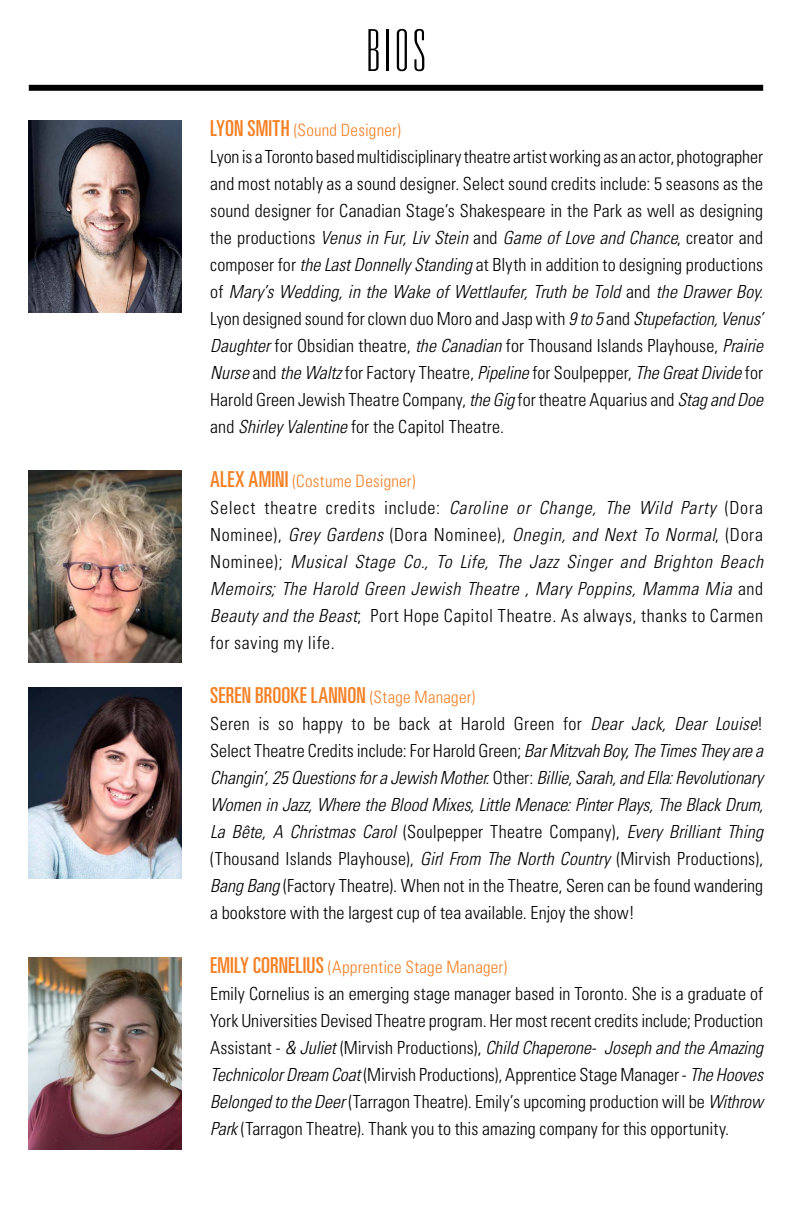
<style>
.page{position:relative;width:792px;height:1224px;background:#fff}
.page>*{position:absolute;margin:0;border:0;box-sizing:border-box;transform-origin:0 0}
.t1{font:100 ultra-condensed 58px "Univers";color:#000}
.t2{font:ultra-condensed 22px "Univers LT Std";letter-spacing:.005em;color:#f58025}
.t3{font:300 condensed 18px/27px "Univers LT Std";letter-spacing:.005em;color:#000;text-align:justify}
.t4{font:italic 300 condensed 18px/27px "Univers LT Std";letter-spacing:.03em;color:#000;text-align:justify}
.t5{font:300 condensed 17px "Univers";letter-spacing:.015em;color:#f58025}
.s1{font-family:"Univers LT Std";font-weight:400;font-stretch:ultra-condensed;font-size:22px}
.s2{font-style:italic}
.s3{font-style:normal}
.s4{font-family:"Univers";font-weight:300;font-stretch:condensed;font-size:17px}
</style>
<div class="page">
<div style="left:29px;top:85px;width:734px;height:6px;background:#000"></div>
<img style="left:29px;top:120px;width:152px;height:192px">
<img style="left:29px;top:471px;width:152px;height:191px">
<img style="left:29px;top:687px;width:152px;height:192px">
<img style="left:29px;top:958px;width:152px;height:191px">
<h1 class="t1" style="left:367px;top:21px;width:60px">BIOS</h1>
<p class="t5" style="left:210px;top:120px;width:192px"><span class="s1">LYON SMITH</span> (Sound Designer)</p>
<p class="t3" style="left:210px;top:144px;width:555px">Lyon is a Toronto based multidisciplinary theatre artist working as an actor, photographer and most notably as a sound designer. Select sound credits include: 5 seasons as the sound designer for Canadian Stage’s Shakespeare in the Park as well as designing the productions <span class="s2">Venus in Fur, Liv Stein</span> and <span class="s2">Game of Love and Chance</span>, creator and composer for <span class="s2">the Last Donnelly Standing</span> at Blyth in addition to designing productions of <span class="s2">Mary’s Wedding, in the Wake of Wettlaufer, Truth be Told</span> and <span class="s2">the Drawer Boy</span>.<br>Lyon designed sound for clown duo Moro and Jasp with <span class="s2">9 to 5</span> and <span class="s2">Stupefaction, Venus’ Daughter</span> for Obsidian theatre, <span class="s2">the Canadian</span> for Thousand Islands Playhouse, <span class="s2">Prairie Nurse</span> and <span class="s2">the Waltz</span> for Factory Theatre, <span class="s2">Pipeline</span> for Soulpepper, <span class="s2">The Great Divide</span> for Harold Green Jewish Theatre Company, <span class="s2">the Gig</span> for theatre Aquarius and <span class="s2">Stag and Doe </span>and <span class="s2">Shirley Valentine</span> for the Capitol Theatre.</p>
<p class="t5" style="left:210px;top:471px;width:207px"><span class="s1">ALEX AMINI</span> (Costume Designer)</p>
<p class="t4" style="left:210px;top:495px;width:555px"><span class="s3">Select theatre credits include:</span> Caroline or Change, The Wild Party <span class="s3">(Dora Nominee),</span> Grey Gardens <span class="s3">(Dora Nominee),</span> Onegin, and Next To Normal<span class="s3">, (Dora Nominee);</span> Musical Stage Co., To Life, The Jazz Singer and Brighton Beach Memoirs; The Harold Green Jewish Theatre , Mary Poppins, Mamma Mia <span class="s3">and </span>Beauty and the Beast<span class="s3">; Port Hope Capitol Theatre. As always, thanks to Carmen for saving my life.</span></p>
<p class="t2" style="left:210px;top:683px;width:267px">SEREN BROOKE LANNON <span class="s4">(Stage Manager)</span></p>
<p class="t3" style="left:210px;top:711px;width:555px">Seren is so happy to be back at Harold Green for <span class="s2">Dear Jack, Dear Louise</span>!<br>Select Theatre Credits include: For Harold Green; <span class="s2">Bar Mitzvah Boy, The Times They are a Changin’, 25 Questions for a Jewish Mother</span>. Other: <span class="s2">Billie, Sarah, and Ella: Revolutionary Women in Jazz, Where the Blood Mixes, Little Menace: Pinter Plays, The Black Drum, La Bête, A Christmas Carol</span> (Soulpepper Theatre Company), <span class="s2">Every Brilliant Thing </span>(Thousand Islands Playhouse), <span class="s2">Girl From The North Country</span> (Mirvish Productions), <span class="s2">Bang Bang</span> (Factory Theatre). When not in the Theatre, Seren can be found wandering a bookstore with the largest cup of tea available. Enjoy the show!</p>
<p class="t5" style="left:210px;top:957px;width:299px"><span class="s1">EMILY CORNELIUS</span> (Apprentice Stage Manager)</p>
<p class="t3" style="left:210px;top:981px;width:554px">Emily Cornelius is an emerging stage manager based in Toronto. She is a graduate of York Universities Devised Theatre program. Her most recent credits include; Production Assistant - <span class="s2">&amp; Juliet</span> (Mirvish Productions), <span class="s2">Child Chaperone- Joseph and the Amazing Technicolor Dream Coat</span> (Mirvish Productions), Apprentice Stage Manager - <span class="s2">The Hooves Belonged to the Deer</span> (Tarragon Theatre). Emily’s upcoming production will be <span class="s2">Withrow Park</span> (Tarragon Theatre). Thank you to this amazing company for this opportunity.</p>
</div>
